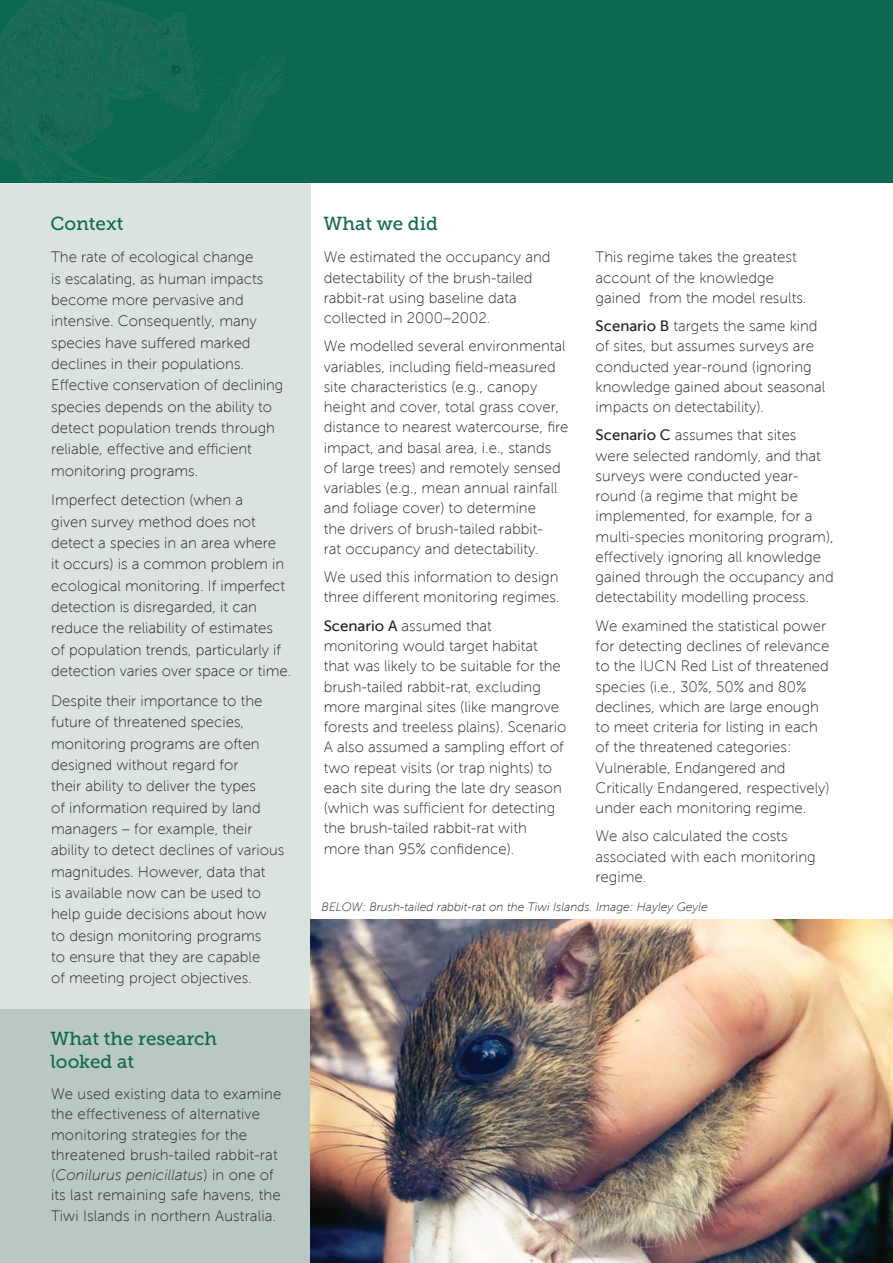
<style>
.page{position:relative;width:893px;height:1263px;background:#fff}
.page>*{position:absolute;margin:0;border:0;box-sizing:border-box;transform-origin:0 0}
.t1{font:18.75px/22.5px "Museo Slab 500";color:#0d6852}
.t2{font:15px/20.2px "Museo Sans 100";color:#231f20}
.t3{font:italic 12px "Museo Sans 100";color:#231f20}
.s1{font-style:italic}
.s2{font-family:"Museo Sans 500"}
</style>
<div class="page">
<div style="left:0;top:182px;width:310px;height:828px;background:#dbe3df"></div>
<div style="left:0;top:1010px;width:310px;height:253px;background:#b9c8c3"></div>
<div style="left:0;top:0;width:893px;height:183px;background:#0d6852"></div>
<img style="left:0;top:0;width:286px;height:183px">
<img style="left:310px;top:919px;width:583px;height:344px">
<p class="t1" style="left:50px;top:212px;width:75px">Context</p>
<p class="t2" style="left:51px;top:247px;width:234px;line-height:21.3px">The rate of ecological change<br>is escalating, as human impacts become more pervasive and intensive. Consequently, many species have suffered marked declines in their populations.<br>Effective conservation of declining species depends on the ability to detect population trends through reliable, effective and efficient monitoring programs.</p>
<p class="t2" style="left:51px;top:490px;width:242px;line-height:21.3px">Imperfect detection (when a<br>given survey method does not detect a species in an area where<br>it occurs) is a common problem in ecological monitoring. If imperfect detection is disregarded, it can reduce the reliability of estimates<br>of population trends, particularly if detection varies over space or time.</p>
<p class="t2" style="left:51px;top:690px;width:235px;line-height:21.3px">Despite their importance to the future of threatened species, monitoring programs are often designed without regard for<br>their ability to deliver the types<br>of information required by land managers – for example, their ability to detect declines of various magnitudes. However, data that<br>is available now can be used to help guide decisions about how to design monitoring programs<br>to ensure that they are capable<br>of meeting project objectives.</p>
<p class="t1" style="left:51px;top:1027px;width:168px">What the research looked at</p>
<p class="t2" style="left:51px;top:1084px;width:232px">We used existing data to examine the effectiveness of alternative monitoring strategies for the threatened brush-tailed rabbit-rat (<span class="s1">Conilurus penicillatus</span>) in one of its last remaining safe havens, the Tiwi Islands in northern Australia.</p>
<p class="t1" style="left:324px;top:212px;width:116px">What we did</p>
<p class="t2" style="left:324px;top:247px;width:228px">We estimated the occupancy and detectability of the brush-tailed rabbit-rat using baseline data collected in 2000–2002.</p>
<p class="t2" style="left:324px;top:336px;width:246px">We modelled several environmental variables, including field-measured site characteristics (e.g., canopy height and cover, total grass cover, distance to nearest watercourse, fire impact, and basal area, i.e., stands of large trees) and remotely sensed variables (e.g., mean annual rainfall and foliage cover) to determine<br>the drivers of brush-tailed rabbit-<br>rat occupancy and detectability.</p>
<p class="t2" style="left:324px;top:567px;width:237px">We used this information to design three different monitoring regimes.</p>
<p class="t2" style="left:324px;top:616px;width:244px"><span class="s2">Scenario A</span> assumed that monitoring would target habitat that was likely to be suitable for the brush-tailed rabbit-rat, excluding more marginal sites (like mangrove forests and treeless plains). Scenario A also assumed a sampling effort of two repeat visits (or trap nights) to each site during the late dry season (which was sufficient for detecting the brush-tailed rabbit-rat with more than 95% confidence).</p>
<p class="t2" style="left:596px;top:247px;width:212px">This regime takes the greatest account of the knowledge gained from the model results.</p>
<p class="t2" style="left:596px;top:316px;width:231px"><span class="s2">Scenario B</span> targets the same kind of sites, but assumes surveys are conducted year-round (ignoring knowledge gained about seasonal impacts on detectability).</p>
<p class="t2" style="left:596px;top:425px;width:240px"><span class="s2">Scenario C</span> assumes that sites<br>were selected randomly, and that surveys were conducted year&shy;round (a regime that might be implemented, for example, for a multi-species monitoring program), effectively ignoring all knowledge gained through the occupancy and detectability modelling process.</p>
<p class="t2" style="left:596px;top:616px;width:236px">We examined the statistical power for detecting declines of relevance to the IUCN Red List of threatened species (i.e., 30%, 50% and 80% declines, which are large enough to meet criteria for listing in each of the threatened categories:<br>Vulnerable, Endangered and Critically Endangered, respectively) under each monitoring regime.</p>
<p class="t2" style="left:596px;top:826px;width:222px">We also calculated the costs associated with each monitoring regime.</p>
<p class="t3" style="left:322px;top:900px;width:388px">BELOW: Brush-tailed rabbit-rat on the Tiwi Islands. Image: Hayley Geyle</p>
</div>
